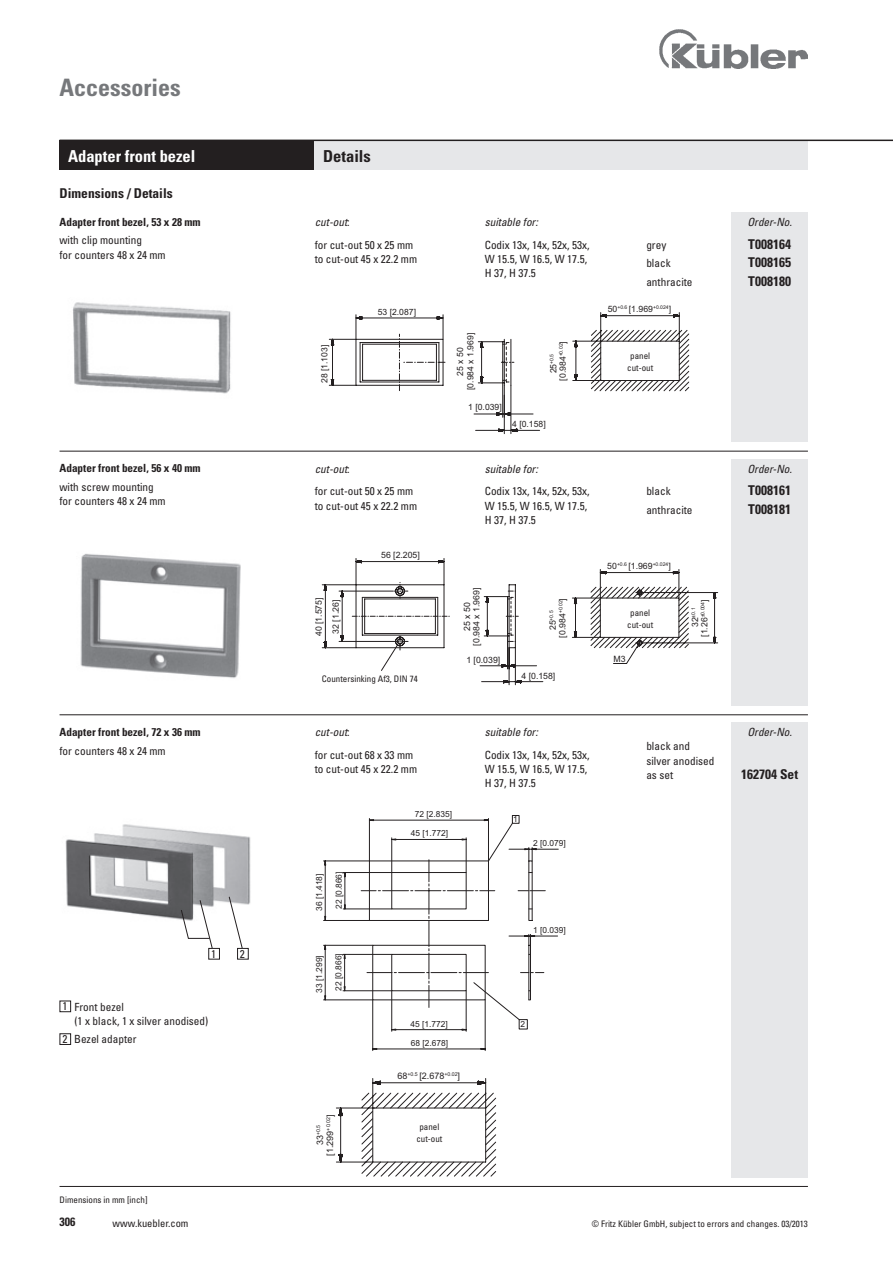
<style>
.page{position:relative;width:893px;height:1263px;background:#fff}
.page>*{position:absolute;margin:0;border:0;box-sizing:border-box;transform-origin:0 0}
.t1{font:700 condensed 24px "Univers";color:#76787b}
.t2{font:700 condensed 16.5px "Univers";color:#fff}
.t3{font:700 condensed 16.5px "Univers";color:#231f20}
.t4{font:700 condensed 13.5px "Univers";color:#231f20}
.t5{font:700 condensed 12px "Univers";color:#231f20}
.t6{font:condensed 11.25px/14.2px "Univers";color:#231f20}
.t7{font:700 condensed 11.25px "Univers";color:#231f20}
.t8{font:italic condensed 11.25px "Univers";color:#231f20}
.t9{font:condensed 10.5px "Univers";color:#231f20}
.t10{font:condensed 9px/12px "Univers";color:#231f20;text-align:center}
.t11{font:9px "Arial";color:#231f20}
.t12{font:8.7px/17px "Arial";color:#231f20}
.t13{font:8.55px/10.4px "Arial";color:#231f20;text-align:center}
.t14{font:8.4px "Arial";color:#231f20}
.t15{font:5.25px "Arial";color:#231f20}
.t16{font:5.1px "Arial";color:#231f20}
.s1{font-style:italic}
.s2{font-size:8.7px}
.s3{font-size:9px}
</style>
<div class="page">
<img style="left:659px;top:30px;width:149px;height:38px">
<img style="left:65px;top:824px;width:186px;height:96px">
<svg style="left:329px;top:315px;width:204px;height:102px"></svg>
<hr style="left:511px;top:385px;width:1px;height:49px;background:#231f20">
<hr style="left:504px;top:385px;width:1px;height:49px;background:#231f20">
<svg style="left:476px;top:429px;width:64px;height:3px"></svg>
<svg style="left:322px;top:558px;width:127px;height:113px"></svg>
<hr style="left:435px;top:599px;width:1px;height:34px;background:#231f20">
<hr style="left:364px;top:599px;width:1px;height:34px;background:#231f20">
<hr style="left:362px;top:597px;width:1px;height:38px;background:#231f20">
<hr style="left:437px;top:597px;width:1px;height:38px;background:#231f20">
<hr style="left:365px;top:633px;width:70px;height:1px;background:#231f20">
<hr style="left:365px;top:599px;width:70px;height:1px;background:#231f20">
<hr style="left:362px;top:635px;width:76px;height:1px;background:#231f20">
<hr style="left:362px;top:597px;width:76px;height:1px;background:#231f20">
<svg style="left:480px;top:569px;width:238px;height:116px"></svg>
<svg style="left:572px;top:312px;width:117px;height:79px"></svg>
<svg style="left:336px;top:1078px;width:160px;height:98px"></svg>
<svg style="left:323px;top:815px;width:236px;height:236px"></svg>
<hr style="left:60px;top:451px;width:748px;height:1px;background:#231f20">
<hr style="left:60px;top:714px;width:748px;height:1px;background:#231f20">
<hr style="left:60px;top:1186px;width:748px;height:1px;background:#231f20">
<div style="left:731px;top:213px;width:77px;height:229px;background:#e6e7e9"></div>
<div style="left:731px;top:459px;width:77px;height:247px;background:#e6e7e9"></div>
<div style="left:731px;top:723px;width:77px;height:455px;background:#e6e7e9"></div>
<img style="left:73px;top:302px;width:158px;height:92px">
<img style="left:80px;top:553px;width:161px;height:125px">
<div style="left:208px;top:948px;width:12px;height:11px;border:1px solid #231f20"></div>
<div style="left:237px;top:948px;width:12px;height:11px;border:1px solid #231f20"></div>
<svg style="left:181px;top:900px;width:32px;height:48px"></svg>
<svg style="left:229px;top:896px;width:14px;height:52px"></svg>
<div style="left:60px;top:140px;width:255px;height:30px;background:#231f20"></div>
<div style="left:315px;top:140px;width:493px;height:30px;background:#e6e7e9"></div>
<hr style="left:60px;top:140px;width:833px;height:1px;background:#231f20">
<div style="left:60px;top:1000px;width:11px;height:12px;border:1px solid #231f20"></div>
<div style="left:60px;top:1033px;width:11px;height:12px;border:1px solid #231f20"></div>
<h1 class="t1" style="left:60px;top:72px;width:123px">Accessories</h1>
<h2 class="t2" style="left:68px;top:146px;width:129px">Adapter front bezel</h2>
<h2 class="t3" style="left:323px;top:146px;width:49px">Details</h2>
<p class="t4" style="left:60px;top:185px;width:115px">Dimensions / Details</p>
<p class="t7" style="left:60px;top:215px;width:143px">Adapter front bezel, 53 x 28 mm</p>
<p class="t6" style="left:60px;top:233px;width:108px">with clip mounting<br>for counters 48 x 24 mm</p>
<p class="t7" style="left:60px;top:462px;width:143px">Adapter front bezel, 56 x 40 mm</p>
<p class="t6" style="left:60px;top:480px;width:108px">with screw mounting for counters 48 x 24 mm</p>
<p class="t7" style="left:60px;top:725px;width:143px">Adapter front bezel, 72 x 36 mm</p>
<p class="t6" style="left:60px;top:743px;width:108px">for counters 48 x 24 mm</p>
<p class="t6" style="left:211px;top:946px;width:6px">1</p>
<p class="t6" style="left:240px;top:946px;width:6px">2</p>
<p class="t6" style="left:75px;top:999px;width:135px;text-indent:-12px">1 Front bezel<br>(1 x black, 1 x silver anodised)</p>
<p class="t6" style="left:62px;top:1032px;width:76px">2 Bezel adapter</p>
<p class="t10" style="left:60px;top:1194px;width:89px">Dimensions in mm [inch]</p>
<p class="t6" style="left:315px;top:210px;width:100px;line-height:22.8px"><span class="s1">cut-out</span>:<br>for cut-out 50 x 25 mm</p>
<p class="t6" style="left:315px;top:252px;width:104px">to cut-out 45 x 22.2 mm</p>
<p class="t8" style="left:485px;top:215px;width:55px">suitable for:</p>
<p class="t6" style="left:485px;top:237px;width:106px">Codix 13x, 14x, 52x, 53x,<br>W 15.5, W 16.5, W 17.5,<br>H 37, H 37.5</p>
<p class="t8" style="left:747px;top:215px;width:46px">Order-No.</p>
<p class="t6" style="left:646px;top:237px;width:21px">grey</p>
<p class="t4" style="left:748px;top:236px;width:44px">T008164</p>
<p class="t6" style="left:646px;top:256px;width:26px">black</p>
<p class="t4" style="left:748px;top:254px;width:44px">T008165</p>
<p class="t6" style="left:646px;top:274px;width:48px">anthracite</p>
<p class="t4" style="left:748px;top:273px;width:44px">T008180</p>
<p class="t13" style="left:378px;top:307px;width:40px">53 [2.087]</p>
<p class="t16" style="left:608px;top:304px;width:65px"><span class="s2">50</span>+0.6 <span class="s2">[1.969</span>+0.024<span class="s2">]</span></p>
<p class="t13" style="left:319px;top:383px;width:40px;rotate:-90deg">28 [1.103]</p>
<p class="t13" style="left:455px;top:390px;width:58px;rotate:-90deg">25 x 50<br>[0.984 x 1.969]</p>
<p class="t13" style="left:468px;top:402px;width:35px">1 [0.039]</p>
<p class="t12" style="left:554px;top:381px;width:41px;rotate:-90deg">[0.984<sup>+0.02</sup>]</p>
<p class="t16" style="left:548px;top:373px;width:21px;rotate:-90deg"><span class="s2">25</span>+0.5</p>
<p class="t10" style="left:627px;top:349px;width:28px">panel cut-out</p>
<p class="t13" style="left:512px;top:419px;width:35px">4 [0.158]</p>
<p class="t6" style="left:315px;top:457px;width:100px;line-height:22.8px"><span class="s1">cut-out</span>:<br>for cut-out 50 x 25 mm</p>
<p class="t6" style="left:315px;top:498px;width:104px">to cut-out 45 x 22.2 mm</p>
<p class="t8" style="left:485px;top:461px;width:55px">suitable for:</p>
<p class="t6" style="left:485px;top:484px;width:106px">Codix 13x, 14x, 52x, 53x,<br>W 15.5, W 16.5, W 17.5,<br>H 37, H 37.5</p>
<p class="t8" style="left:747px;top:461px;width:46px">Order-No.</p>
<p class="t6" style="left:646px;top:484px;width:26px">black</p>
<p class="t4" style="left:748px;top:482px;width:44px">T008161</p>
<p class="t6" style="left:646px;top:502px;width:48px">anthracite</p>
<p class="t4" style="left:748px;top:501px;width:44px">T008181</p>
<p class="t12" style="left:381px;top:547px;width:40px">56 [2.205]</p>
<p class="t16" style="left:607px;top:561px;width:65px"><span class="s2">50</span>+0.6 <span class="s2">[1.969</span>+0.024<span class="s2">]</span></p>
<p class="t12" style="left:310px;top:636px;width:40px;rotate:-90deg">40 [1.575]<br>32 [1.26]</p>
<p class="t12" style="left:462px;top:645px;width:59px;line-height:9.4px;text-align:center;rotate:-90deg">25 x 50<br>[0.984 x 1.969]</p>
<p class="t10" style="left:322px;top:672px;width:97px">Countersinking Af3, DIN 74</p>
<p class="t12" style="left:466px;top:652px;width:35px">1 [0.039]</p>
<p class="t12" style="left:554px;top:638px;width:41px;rotate:-90deg">[0.984<sup>+0.02</sup>]</p>
<p class="t16" style="left:690px;top:627px;width:21px;rotate:-90deg"><span class="s2">32</span>±0.1</p>
<p class="t12" style="left:696px;top:637px;width:39px;rotate:-90deg">[1.26<sup>±0.004</sup>]</p>
<p class="t10" style="left:627px;top:607px;width:28px">panel cut-out</p>
<p class="t16" style="left:548px;top:630px;width:21px;rotate:-90deg"><span class="s2">25</span>+0.5</p>
<p class="t12" style="left:521px;top:667px;width:35px">4 [0.158]</p>
<p class="t12" style="left:613px;top:651px;width:14px">M3</p>
<p class="t6" style="left:315px;top:721px;width:100px;line-height:22.8px"><span class="s1">cut-out</span>:<br>for cut-out 68 x 33 mm</p>
<p class="t6" style="left:315px;top:762px;width:104px">to cut-out 45 x 22.2 mm</p>
<p class="t14" style="left:314px;top:911px;width:39px;rotate:-90deg">36 [1.418]</p>
<p class="t14" style="left:333px;top:909px;width:39px;rotate:-90deg">22 [0.866]</p>
<p class="t14" style="left:314px;top:992px;width:39px;rotate:-90deg">33 [1.299]</p>
<p class="t14" style="left:333px;top:991px;width:39px;rotate:-90deg">22 [0.866]</p>
<p class="t14" style="left:415px;top:808px;width:39px">72 [2.835]</p>
<p class="t14" style="left:411px;top:827px;width:39px">45 [1.772]</p>
<p class="t8" style="left:485px;top:725px;width:55px">suitable for:</p>
<p class="t6" style="left:485px;top:748px;width:106px">Codix 13x, 14x, 52x, 53x,<br>W 15.5, W 16.5, W 17.5,<br>H 37, H 37.5</p>
<p class="t14" style="left:513px;top:814px;width:6px">1</p>
<p class="t14" style="left:533px;top:838px;width:34px">2 [0.079]</p>
<p class="t14" style="left:533px;top:924px;width:34px">1 [0.039]</p>
<p class="t14" style="left:410px;top:1018px;width:39px">45 [1.772]</p>
<p class="t14" style="left:521px;top:1019px;width:6px">2</p>
<p class="t14" style="left:411px;top:1038px;width:39px">68 [2.678]</p>
<p class="t15" style="left:315px;top:1145px;width:22px;rotate:-90deg"><span class="s3">33</span>+0.5</p>
<p class="t11" style="left:324px;top:1155px;width:42px;rotate:-90deg">[1.299<sup>+0.02</sup>]</p>
<p class="t11" style="left:397px;top:1070px;width:64px">68<sup>+0.5</sup> [2.678<sup>+0.02</sup>]</p>
<p class="t10" style="left:416px;top:1120px;width:28px">panel cut-out</p>
<p class="t6" style="left:646px;top:739px;width:70px">black and silver anodised as set</p>
<p class="t8" style="left:747px;top:725px;width:46px">Order-No.</p>
<p class="t4" style="left:741px;top:766px;width:58px">162704 Set</p>
<p class="t5" style="left:60px;top:1214px;width:17px">306</p>
<p class="t9" style="left:113px;top:1216px;width:77px">www.kuebler.com</p>
<p class="t10" style="left:592px;top:1217px;width:218px">© Fritz Kübler GmbH, subject to errors and changes. 03/2013</p>
</div>
